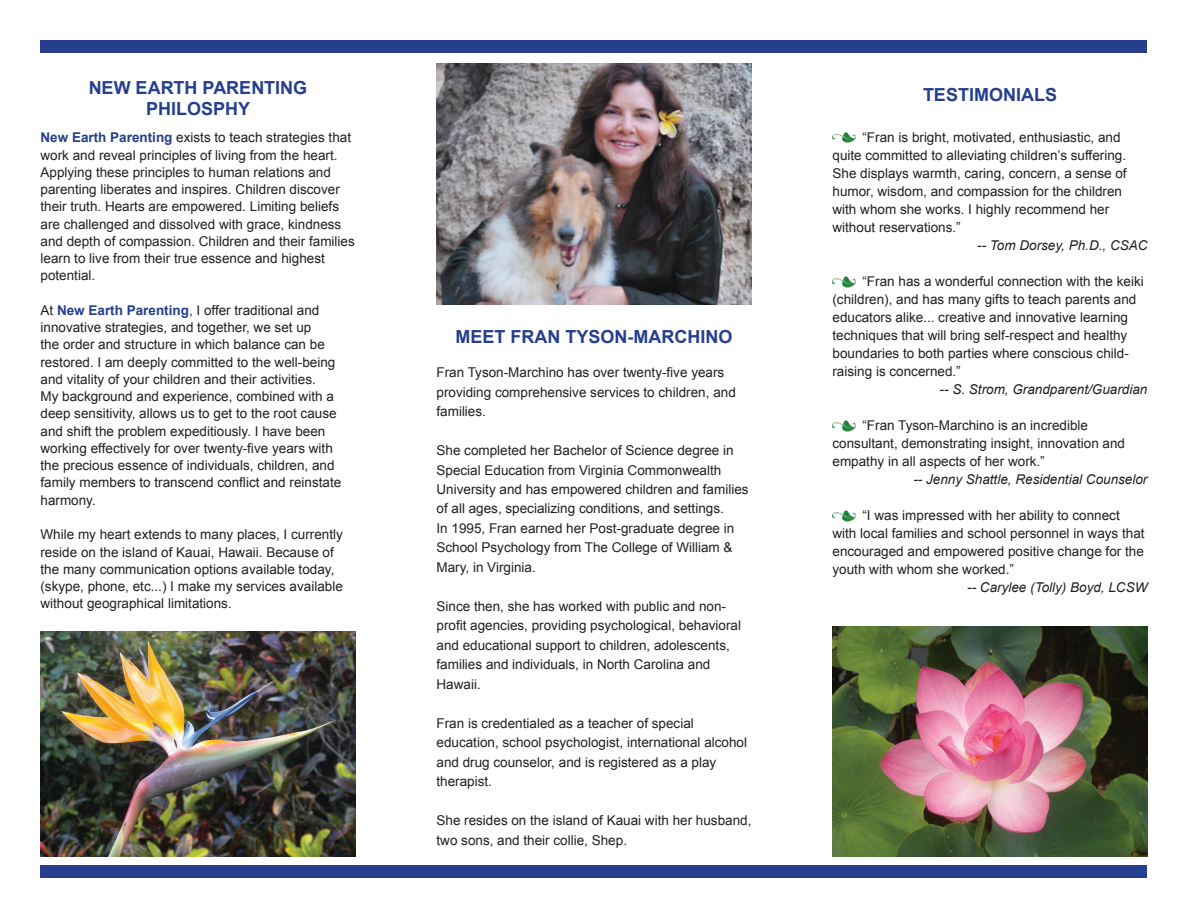
<style>
.page{position:relative;width:1188px;height:918px;background:#fff}
.page>*{position:absolute;margin:0;border:0;box-sizing:border-box;transform-origin:0 0}
.t1{font:700 18px/21.6px "Arial";color:#253f8e;text-align:center}
.t2{font:13.5px/17.2px "Arial";color:#231f20}
.t3{font:italic 13.5px "Arial";color:#231f20}
.s1{font-weight:700;color:#253f8e}
</style>
<div class="page">
<img style="left:40px;top:632px;width:316px;height:224px">
<img style="left:832px;top:627px;width:316px;height:229px">
<img style="left:436px;top:63px;width:316px;height:242px">
<div style="left:40px;top:865px;width:1108px;height:13px;background:#253f8e"></div>
<div style="left:40px;top:40px;width:1108px;height:13px;background:#253f8e"></div>
<img style="left:832px;top:132px;width:24px;height:11px">
<img style="left:832px;top:276px;width:24px;height:11px">
<img style="left:832px;top:420px;width:24px;height:11px">
<img style="left:832px;top:511px;width:24px;height:11px">
<h1 class="t1" style="left:89px;top:77px;width:220px">NEW EARTH PARENTING<br>PHILOSPHY</h1>
<p class="t2" style="left:40px;top:129px;width:316px"><span class="s1">New Earth Parenting</span> exists to teach strategies that work and reveal principles of living from the heart.<br>Applying these principles to human relations and parenting liberates and inspires. Children discover their truth. Hearts are empowered. Limiting beliefs are challenged and dissolved with grace, kindness and depth of compassion. Children and their families learn to live from their true essence and highest potential.</p>
<p class="t2" style="left:40px;top:302px;width:302px">At <span class="s1">New Earth Parenting</span>, I offer traditional and innovative strategies, and together, we set up<br>the order and structure in which balance can be restored. I am deeply committed to the well-being and vitality of your children and their activities.<br>My background and experience, combined with a deep sensitivity, allows us to get to the root cause and shift the problem expeditiously. I have been working effectively for over twenty-five years with the precious essence of individuals, children, and family members to transcend conflict and reinstate harmony.</p>
<p class="t2" style="left:40px;top:526px;width:304px">While my heart extends to many places, I currently reside on the island of Kauai, Hawaii. Because of the many communication options available today, (skype, phone, etc...) I make my services available without geographical limitations.</p>
<h1 class="t1" style="left:456px;top:326px;width:278px">MEET FRAN TYSON-MARCHINO</h1>
<p class="t2" style="left:436px;top:363px;width:301px;line-height:19.5px">Fran Tyson-Marchino has over twenty-five years providing comprehensive services to children, and families.</p>
<p class="t2" style="left:436px;top:441px;width:314px;line-height:19.5px">She completed her Bachelor of Science degree in Special Education from Virginia Commonwealth University and has empowered children and families of all ages, specializing conditions, and settings.<br>In 1995, Fran earned her Post-graduate degree in School Psychology from The College of William &amp; Mary, in Virginia.</p>
<p class="t2" style="left:436px;top:597px;width:306px;line-height:19.5px">Since then, she has worked with public and non&shy;profit agencies, providing psychological, behavioral and educational support to children, adolescents, families and individuals, in North Carolina and Hawaii.</p>
<p class="t2" style="left:436px;top:714px;width:312px;line-height:19.5px">Fran is credentialed as a teacher of special education, school psychologist, international alcohol and drug counselor, and is registered as a play therapist.</p>
<p class="t2" style="left:436px;top:811px;width:316px;line-height:19.5px">She resides on the island of Kauai with her husband, two sons, and their collie, Shep.</p>
<h1 class="t1" style="left:923px;top:84px;width:136px">TESTIMONIALS</h1>
<p class="t2" style="left:832px;top:129px;width:296px;line-height:18px;text-indent:30px">“Fran is bright, motivated, enthusiastic, and quite committed to alleviating children’s suffering.<br>She displays warmth, caring, concern, a sense of humor, wisdom, and compassion for the children with whom she works. I highly recommend her without reservations.”</p>
<p class="t3" style="left:977px;top:237px;width:172px">-- Tom Dorsey, Ph.D., CSAC</p>
<p class="t2" style="left:832px;top:273px;width:313px;line-height:18px;text-indent:30px">“Fran has a wonderful connection with the keiki (children), and has many gifts to teach parents and educators alike... creative and innovative learning techniques that will bring self-respect and healthy boundaries to both parties where conscious child&shy;raising is concerned.”</p>
<p class="t3" style="left:940px;top:381px;width:209px">-- S. Strom, Grandparent/Guardian</p>
<p class="t2" style="left:832px;top:417px;width:294px;line-height:18px;text-indent:30px">“Fran Tyson-Marchino is an incredible consultant, demonstrating insight, innovation and empathy in all aspects of her work.”</p>
<p class="t3" style="left:913px;top:471px;width:236px">-- Jenny Shattle, Residential Counselor</p>
<p class="t2" style="left:832px;top:507px;width:314px;line-height:18px;text-indent:30px">“I was impressed with her ability to connect with local families and school personnel in ways that encouraged and empowered positive change for the youth with whom she worked.”</p>
<p class="t3" style="left:967px;top:579px;width:182px">-- Carylee (Tolly) Boyd, LCSW</p>
</div>
